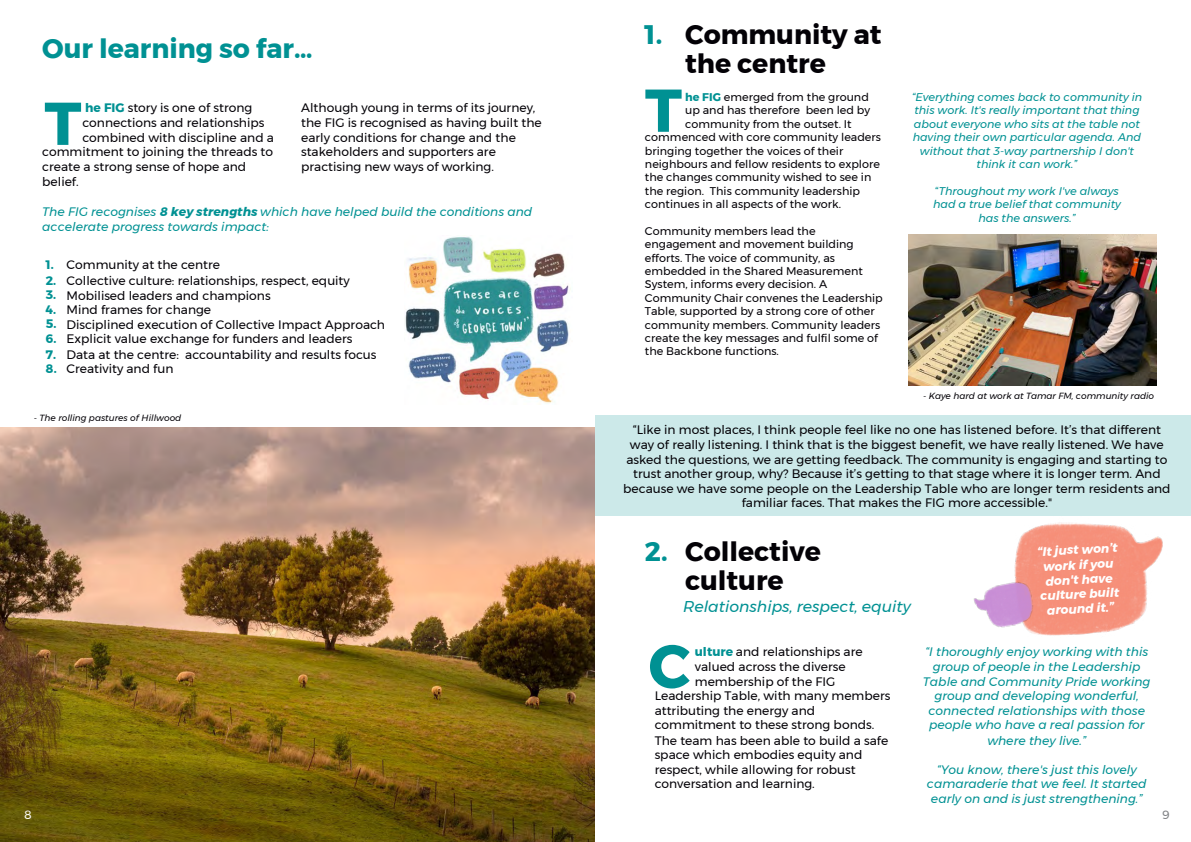
<style>
.page{position:relative;width:1191px;height:842px;background:#fff}
.page>*{position:absolute;margin:0;border:0;box-sizing:border-box;transform-origin:0 0}
.t1{font:700 60.2px "Montserrat";color:#009193}
.t2{font:700 26.8px/29.2px "Montserrat";color:#030106;text-align:center}
.t3{font:700 26.8px "Montserrat";color:#009193}
.t4{font:italic 15.6px "Montserrat";color:#009193}
.t5{font:12.3px/14.7px "Montserrat";color:#030106}
.t6{font:italic 12.3px/14.9px "Montserrat";color:#009193;text-align:center}
.t7{font:italic 700 12.3px/14.8px "Montserrat";color:#fff;text-align:center}
.t8{font:700 12.3px/14.8px "Montserrat";color:#009193}
.t9{font:12px "Montserrat";color:#fff}
.t10{font:12px "Montserrat";color:#808285}
.t11{font:11.2px/13.4px "Montserrat";color:#030106}
.t12{font:italic 11.2px/13.4px "Montserrat";color:#009193;text-align:center}
.t13{font:italic 8.9px "Montserrat";color:#030106}
.s1{font-weight:700;color:#009193}
.s2{font-weight:700}
.s3{color:#009193}
.s4{font-style:normal}
</style>
<div class="page">
<img style="left:0;top:427px;width:595px;height:415px">
<img style="left:405px;top:236px;width:166px;height:167px">
<img style="left:1014px;top:522px;width:149px;height:114px">
<div style="left:595px;top:415px;width:596px;height:101px;background:#cce9e9"></div>
<img style="left:908px;top:234px;width:248px;height:151px">
<img style="left:975px;top:574px;width:67px;height:62px">
<img style="left:975px;top:574px;width:58px;height:12px">
<h2 class="t3" style="left:42px;top:27px;width:272px">Our learning so far…</h2>
<p class="t5" style="left:85px;top:100px;width:169px"><span class="s1">he FIG</span> story is one of strong</p>
<p class="t5" style="left:82px;top:116px;width:184px">connections and relationships</p>
<p class="t5" style="left:82px;top:130px;width:193px">combined with discipline and a</p>
<p class="t5" style="left:42px;top:145px;width:232px">commitment to joining the threads to</p>
<p class="t5" style="left:42px;top:159px;width:205px">create a strong sense of hope and</p>
<p class="t5" style="left:42px;top:174px;width:38px">belief.</p>
<h1 class="t1" style="left:44px;top:75px;width:38px">T</h1>
<p class="t5" style="left:301px;top:100px;width:242px">Although young in terms of its journey, the FIG is recognised as having built the early conditions for change and the stakeholders and supporters are practising new ways of working.</p>
<p class="t6" style="left:42px;top:204px;width:491px;line-height:15.5px;text-align:left">The FIG recognises <span class="s2">8 key strengths</span> which have helped build the conditions and accelerate progress towards impact:</p>
<p class="t5" style="left:67px;top:257px;width:320px">Community at the centre<br>Collective culture: relationships, respect, equity Mobilised leaders and champions<br>Mind frames for change<br>Disciplined execution of Collective Impact Approach Explicit value exchange for funders and leaders<br>Data at the centre: accountability and results focus Creativity and fun</p>
<p class="t8" style="left:46px;top:258px;width:12px">1.<br>2.<br>3.<br>4.<br>5.<br>6.<br>7.<br>8.</p>
<p class="t13" style="left:34px;top:411px;width:149px">- The rolling pastures of Hillwood</p>
<h2 class="t2" style="left:645px;top:20px;width:238px"><span class="s3">1.</span> Community at the centre</h2>
<p class="t11" style="left:685px;top:90px;width:185px"><span class="s1">he FIG</span> emerged from the ground</p>
<p class="t11" style="left:685px;top:104px;width:186px">up and has therefore been led by</p>
<p class="t11" style="left:685px;top:117px;width:168px">community from the outset. It</p>
<p class="t11" style="left:645px;top:130px;width:237px">commenced with core community leaders</p>
<p class="t11" style="left:645px;top:144px;width:200px">bringing together the voices of their</p>
<p class="t11" style="left:645px;top:157px;width:236px">neighbours and fellow residents to explore</p>
<p class="t11" style="left:645px;top:171px;width:228px">the changes community wished to see in</p>
<p class="t11" style="left:645px;top:184px;width:217px">the region. This community leadership</p>
<p class="t11" style="left:645px;top:197px;width:198px">continues in all aspects of the work.</p>
<p class="t11" style="left:645px;top:224px;width:239px">Community members lead the engagement and movement building efforts. The voice of community, as embedded in the Shared Measurement System, informs every decision. A Community Chair convenes the Leadership Table, supported by a strong core of other community members. Community leaders create the key messages and fulfil some of the Backbone functions.</p>
<h1 class="t1" style="left:645px;top:62px;width:38px">T</h1>
<p class="t12" style="left:911px;top:90px;width:232px">“Everything comes back to community in this work. It's really important that thing about everyone who sits at the table not having their own particular agenda. And without that 3-way partnership I don't think it can work.”</p>
<p class="t12" style="left:933px;top:184px;width:189px"><span class="s4">“</span>Throughout my work I've always had a true belief that community has the answers.”</p>
<p class="t13" style="left:923px;top:389px;width:232px">- Kaye hard at work at Tamar FM, community radio</p>
<p class="t5" style="left:623px;top:422px;width:549px;text-align:center">“Like in most places, I think people feel like no one has listened before. It’s that different way of really listening. I think that is the biggest benefit, we have really listened. We have asked the questions, we are getting feedback. The community is engaging and starting to trust another group, why? Because it’s getting to that stage where it is longer term. And because we have some people on the Leadership Table who are longer term residents and familiar faces. That makes the FIG more accessible."</p>
<p class="t7" style="left:1037px;top:544px;width:82px;rotate:-3deg">“It just won’t work if you don't have culture built around it.”</p>
<h2 class="t2" style="left:645px;top:537px;width:177px;line-height:28.9px"><span class="s3">2.</span> Collective culture</h2>
<p class="t4" style="left:683px;top:594px;width:229px">Relationships, respect, equity</p>
<h1 class="t1" style="left:648px;top:618px;width:43px">C</h1>
<p class="t6" style="left:923px;top:644px;width:229px">“I thoroughly enjoy working with this group of people in the Leadership<br>Table and Community Pride working group and developing wonderful, connected relationships with those people who have a real passion for where they live.”</p>
<p class="t6" style="left:927px;top:762px;width:221px;line-height:14.6px">“You know, there's just this lovely camaraderie that we feel. It started early on and is just strengthening.”</p>
<p class="t5" style="left:695px;top:644px;width:169px"><span class="s1">ulture</span> and relationships are</p>
<p class="t5" style="left:695px;top:659px;width:152px">valued across the diverse</p>
<p class="t5" style="left:695px;top:674px;width:142px">membership of the FIG</p>
<p class="t5" style="left:654px;top:688px;width:237px">Leadership Table, with many members</p>
<p class="t5" style="left:654px;top:703px;width:162px">attributing the energy and</p>
<p class="t5" style="left:654px;top:717px;width:221px">commitment to these strong bonds.</p>
<p class="t5" style="left:654px;top:733px;width:235px">The team has been able to build a safe</p>
<p class="t5" style="left:654px;top:747px;width:209px">space which embodies equity and</p>
<p class="t5" style="left:654px;top:762px;width:202px">respect, while allowing for robust</p>
<p class="t5" style="left:654px;top:776px;width:162px">conversation and learning.</p>
<p class="t9" style="left:24px;top:806px;width:9px">8</p>
<p class="t10" style="left:1162px;top:806px;width:9px">9</p>
</div>
